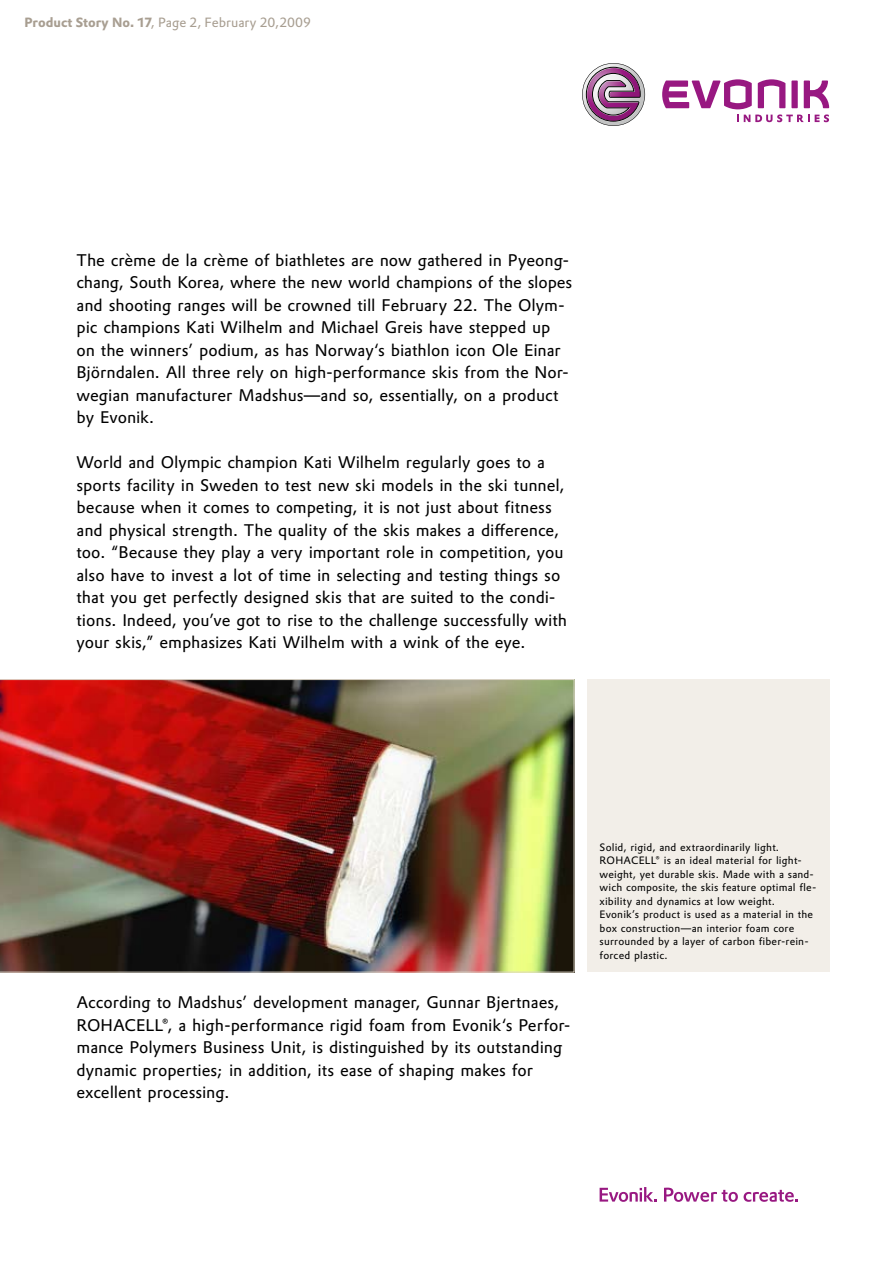
<style>
.page{position:relative;width:893px;height:1263px;background:#fff}
.page>*{position:absolute;margin:0;border:0;box-sizing:border-box;transform-origin:0 0}
.t1{font:16.5px/22.5px "Evonik Prokyon";color:#000}
.t2{font:13.2px "DTL Prokyon TPRO";letter-spacing:-.005em;color:#a89e91}
.t3{font:10.5px/13.5px "Evonik Prokyon";letter-spacing:.02em;color:#000}
.s1{font-weight:700}
</style>
<div class="page">
<div style="left:587px;top:680px;width:242px;height:292px;background:#f2eee8"></div>
<img style="left:0;top:680px;width:574px;height:292px">
<svg style="left:582px;top:63px;width:63px;height:63px"></svg>
<svg style="left:662px;top:79px;width:167px;height:43px"></svg>
<svg style="left:600px;top:1187px;width:57px;height:15px"></svg>
<svg style="left:664px;top:1187px;width:74px;height:15px"></svg>
<svg style="left:744px;top:1190px;width:54px;height:12px"></svg>
<p class="t2" style="left:25px;top:14px;width:288px"><span class="s1">Product Story No. 17</span>, Page 2, February 20,2009</p>
<p class="t1" style="left:77px;top:247px;width:497px">The crème de la crème of biathletes are now gathered in Pyeong&shy;chang, South Korea, where the new world champions of the slopes and shooting ranges will be crowned till February 22. The Olym&shy;pic champions Kati Wilhelm and Michael Greis have stepped up on the winners’ podium, as has Norway‘s biathlon icon Ole Einar Björndalen. All three rely on high-performance skis from the Nor&shy;wegian manufacturer Madshus—and so, essentially, on a product by Evonik.</p>
<p class="t1" style="left:77px;top:450px;width:492px">World and Olympic champion Kati Wilhelm regularly goes to a sports facility in Sweden to test new ski models in the ski tunnel, because when it comes to competing, it is not just about fitness and physical strength. The quality of the skis makes a difference, too. “Because they play a very important role in competition, you also have to invest a lot of time in selecting and testing things so that you get perfectly designed skis that are suited to the condi&shy;tions. Indeed, you’ve got to rise to the challenge successfully with your skis,” emphasizes Kati Wilhelm with a wink of the eye.</p>
<p class="t1" style="left:77px;top:990px;width:495px">According to Madshus’ development manager, Gunnar Bjertnaes, ROHACELL®, a high-performance rigid foam from Evonik‘s Perfor&shy;mance Polymers Business Unit, is distinguished by its outstanding dynamic properties; in addition, its ease of shaping makes for excellent processing.</p>
<p class="t3" style="left:600px;top:839px;width:218px">Solid, rigid, and extraordinarily light.<br>ROHACELL® is an ideal material for light&shy;weight, yet durable skis. Made with a sand&shy;wich composite, the skis feature optimal fle&shy;xibility and dynamics at low weight.<br>Evonik’s product is used as a material in the box construction—an interior foam core surrounded by a layer of carbon fiber-rein&shy;forced plastic.</p>
</div>
